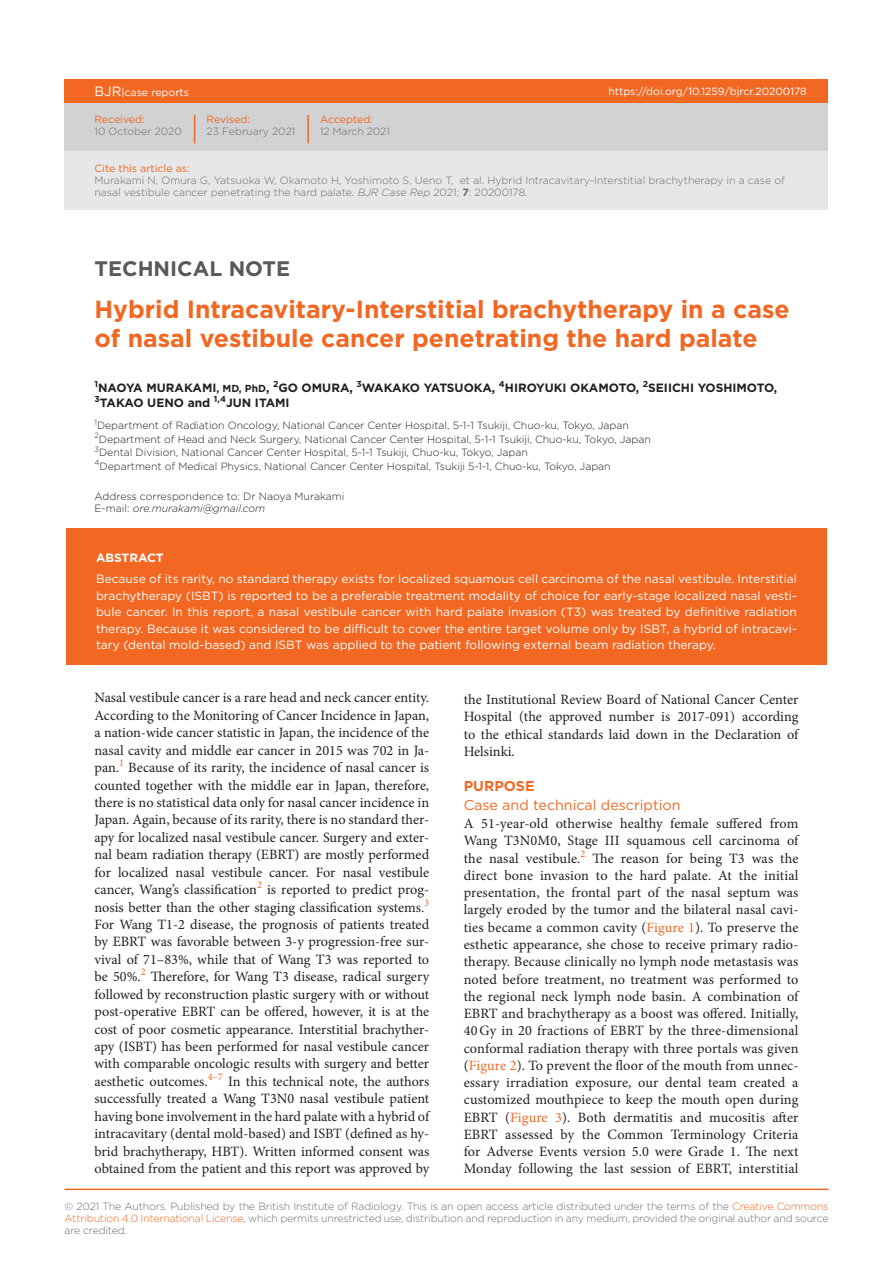
<style>
.page{position:relative;width:893px;height:1263px;background:#fff}
.page>*{position:absolute;margin:0;border:0;box-sizing:border-box;transform-origin:0 0}
.t1{font:700 24.75px/29.2px "Gotham";color:#f26722}
.t2{font:700 21px "Gotham";color:#58595b}
.t3{font:14.25px/17.4px "Minion Pro";color:#231f20;text-align:justify}
.t4{font:14.25px "Gotham";color:#f26722}
.t5{font:700 14.25px "Gotham";color:#f26722}
.t6{font:12px/16.5px "Gotham";color:#fff;text-align:justify}
.t7{font:700 12px/15px "Gotham";color:#231f20}
.t8{font:700 12px "Gotham";color:#fff}
.t9{font:300 10.5px/12px "Gotham";color:#6c6d70;text-align:justify}
.t10{font:300 10.5px/13.5px "Gotham";letter-spacing:-.005em;color:#231f20}
.t11{font:10.5px "Gotham";color:#fff}
.t12{font:10.5px "Gotham";color:#f26722}
.s1{font-size:13.5px}
.s2{font-style:italic}
.s3{font-weight:700}
.s4{font-size:10.2px}
.s5{color:#f26722}
</style>
<div class="page">
<div style="left:64px;top:79px;width:764px;height:24px;background:#f26722"></div>
<hr style="left:65px;top:1188px;width:763px;height:2px;background:#f26722">
<div style="left:64px;top:135px;width:764px;height:75px;background:#e6e7e9"></div>
<div style="left:64px;top:103px;width:764px;height:47px;background:#d1d2d4"></div>
<hr style="left:307px;top:115px;width:2px;height:28px;background:#f26722">
<svg style="left:194px;top:115px;width:1px;height:29px"></svg>
<div style="left:66px;top:528px;width:761px;height:137px;background:#f26722"></div>
<p class="t11" style="left:94px;top:85px;width:96px"><span class="s1">BJR</span>|case reports</p>
<p class="t12" style="left:94px;top:113px;width:52px">Received:</p>
<p class="t9" style="left:94px;top:125px;width:89px">10 October 2020</p>
<p class="t12" style="left:207px;top:113px;width:45px">Revised:</p>
<p class="t9" style="left:207px;top:125px;width:90px">23 February 2021</p>
<p class="t12" style="left:320px;top:113px;width:54px">Accepted:</p>
<p class="t9" style="left:320px;top:125px;width:71px">12 March 2021</p>
<p class="t11" style="left:608px;top:85px;width:200px">https://doi.org/10.1259/bjrcr.20200178</p>
<p class="t12" style="left:94px;top:162px;width:97px">Cite this article as:</p>
<p class="t9" style="left:94px;top:174px;width:692px">Murakami N, Omura G, Yatsuoka W, Okamoto H, Yoshimoto S, Ueno T, et al. Hybrid Intracavitary-Interstitial brachytherapy in a case of nasal vestibule cancer penetrating the hard palate<span class="s2">. BJR Case Rep</span> 2021; <span class="s3">7</span>: 20200178.</p>
<h2 class="t2" style="left:94px;top:254px;width:197px">TECHNICAL NOTE</h2>
<h1 class="t1" style="left:94px;top:294px;width:697px">Hybrid Intracavitary-Interstitial brachytherapy in a case of nasal vestibule cancer penetrating the hard palate</h1>
<p class="t7" style="left:94px;top:380px;width:684px"><sup>1</sup>NAOYA MURAKAMI<span class="s4">, MD, PhD</span>, <sup>2</sup>GO OMURA, <sup>3</sup>WAKAKO YATSUOKA, <sup>4</sup>HIROYUKI OKAMOTO, <sup>2</sup>SEIICHI YOSHIMOTO,<br><sup>3</sup>TAKAO UENO and <sup>1,4</sup>JUN ITAMI</p>
<p class="t10" style="left:94px;top:419px;width:558px"><sup>1</sup>Department of Radiation Oncology, National Cancer Center Hospital, 5-1-1 Tsukiji, Chuo-ku, Tokyo, Japan <sup>2</sup>Department of Head and Neck Surgery, National Cancer Center Hospital, 5-1-1 Tsukiji, Chuo-ku, Tokyo, Japan <sup>3</sup>Dental Division, National Cancer Center Hospital, 5-1-1 Tsukiji, Chuo-ku, Tokyo, Japan<br><sup>4</sup>Department of Medical Physics, National Cancer Center Hospital, Tsukiji 5-1-1, Chuo-ku, Tokyo, Japan</p>
<p class="t10" style="left:94px;top:490px;width:251px;line-height:12px">Address correspondence to: Dr Naoya Murakami<br>E-mail: <span class="s2">ore.murakami@gmail.com</span></p>
<p class="t8" style="left:96px;top:550px;width:69px">ABSTRACT</p>
<p class="t6" style="left:96px;top:570px;width:702px">Because of its rarity, no standard therapy exists for localized squamous cell carcinoma of the nasal vestibule. Interstitial brachytherapy (ISBT) is reported to be a preferable treatment modality of choice for early-stage localized nasal vesti&shy;bule cancer. In this report, a nasal vestibule cancer with hard palate invasion (T3) was treated by definitive radiation therapy. Because it was considered to be difficult to cover the entire target volume only by ISBT, a hybrid of intracavi&shy;tary (dental mold-based) and ISBT was applied to the patient following external beam radiation therapy.</p>
<p class="t3" style="left:94px;top:689px;width:336px">Nasal vestibule cancer is a rare head and neck cancer entity.<br>According to the Monitoring of Cancer Incidence in Japan, a nation-wide cancer statistic in Japan, the incidence of the nasal cavity and middle ear cancer in 2015 was 702 in Ja&shy;pan.<sup>1</sup> Because of its rarity, the incidence of nasal cancer is counted together with the middle ear in Japan, therefore, there is no statistical data only for nasal cancer incidence in Japan. Again, because of its rarity, there is no standard ther&shy;apy for localized nasal vestibule cancer. Surgery and exter&shy;nal beam radiation therapy (EBRT) are mostly performed for localized nasal vestibule cancer. For nasal vestibule cancer, Wang’s classification<sup>2</sup> is reported to predict prog&shy;nosis better than the other staging classification systems.<sup>3<br></sup>For Wang T1-2 disease, the prognosis of patients treated by EBRT was favorable between 3-y progression-free sur&shy;vival of 71–83%, while that of Wang T3 was reported to be 50%.<sup>2</sup> Therefore, for Wang T3 disease, radical surgery followed by reconstruction plastic surgery with or without post-operative EBRT can be offered, however, it is at the cost of poor cosmetic appearance. Interstitial brachyther&shy;apy (ISBT) has been performed for nasal vestibule cancer with comparable oncologic results with surgery and better aesthetic outcomes.<sup>4–7</sup> In this technical note, the authors successfully treated a Wang T3N0 nasal vestibule patient having bone involvement in the hard palate with a hybrid of intracavitary (dental mold-based) and ISBT (defined as hy&shy;brid brachytherapy, HBT). Written informed consent was obtained from the patient and this report was approved by</p>
<p class="t3" style="left:464px;top:691px;width:336px">the Institutional Review Board of National Cancer Center Hospital (the approved number is 2017-091) according to the ethical standards laid down in the Declaration of Helsinki.</p>
<p class="t5" style="left:464px;top:776px;width:72px">PURPOSE</p>
<p class="t4" style="left:464px;top:796px;width:218px">Case and technical description</p>
<p class="t3" style="left:464px;top:815px;width:336px">A 51-year-old otherwise healthy female suffered from Wang T3N0M0, Stage III squamous cell carcinoma of the nasal vestibule.<sup>2</sup> The reason for being T3 was the direct bone invasion to the hard palate. At the initial presentation, the frontal part of the nasal septum was largely eroded by the tumor and the bilateral nasal cavi&shy;ties became a common cavity (<span class="s5">Figure 1</span>). To preserve the esthetic appearance, she chose to receive primary radio&shy;therapy. Because clinically no lymph node metastasis was noted before treatment, no treatment was performed to the regional neck lymph node basin. A combination of EBRT and brachytherapy as a boost was offered. Initially, 40 Gy in 20 fractions of EBRT by the three-dimensional conformal radiation therapy with three portals was given (<span class="s5">Figure 2</span>). To prevent the floor of the mouth from unnec&shy;essary irradiation exposure, our dental team created a customized mouthpiece to keep the mouth open during EBRT (<span class="s5">Figure 3</span>). Both dermatitis and mucositis after EBRT assessed by the Common Terminology Criteria for Adverse Events version 5.0 were Grade 1. The next Monday following the last session of EBRT, interstitial</p>
<p class="t9" style="left:64px;top:1200px;width:765px">© 2021 The Authors. Published by the British Institute of Radiology. This is an open access article distributed under the terms of the <span class="s5">Creative Commons Attribution 4.0 International License</span>, which permits unrestricted use, distribution and reproduction in any medium, provided the original author and source are credited.</p>
</div>
